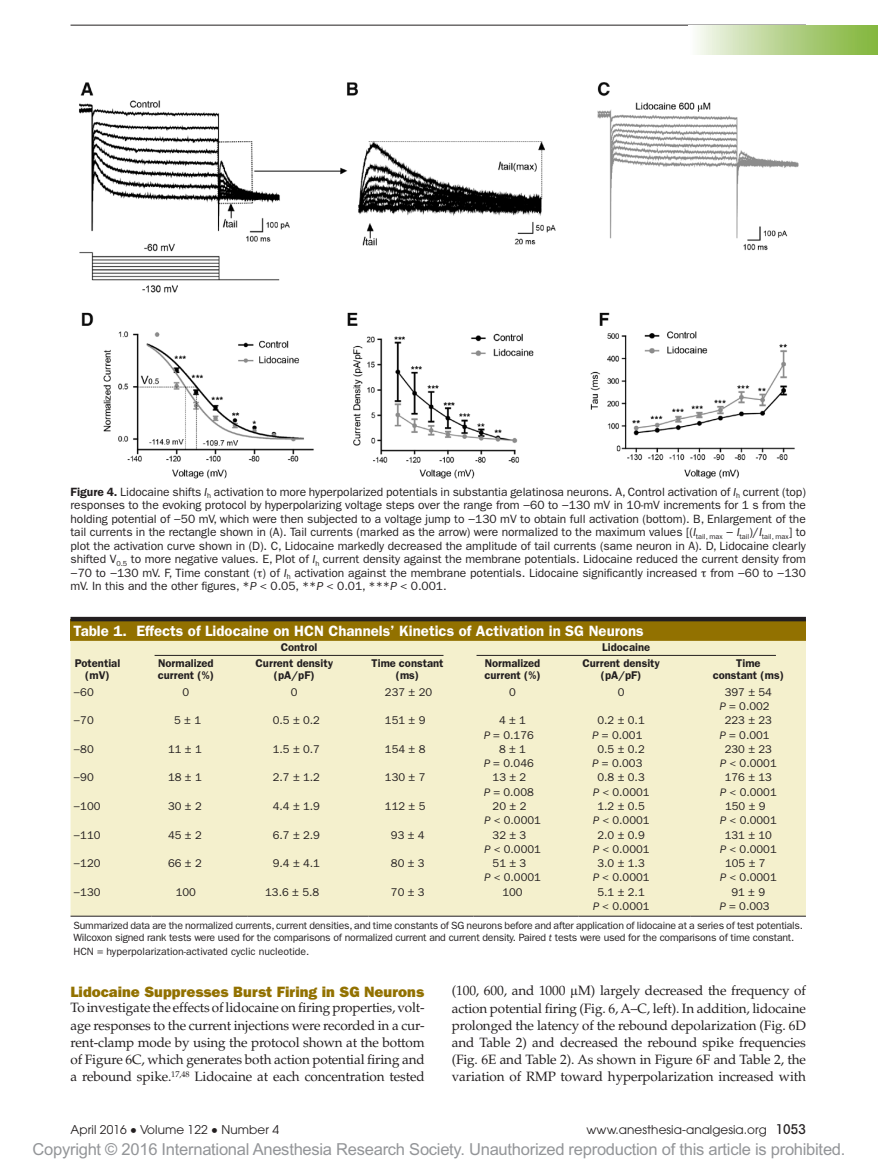
<style>
.page{position:relative;width:878px;height:1175px;background:#fff}
.page>*{position:absolute;margin:0;border:0;box-sizing:border-box;transform-origin:0 0}
.t1{font:16.5px "Arial MT Std";letter-spacing:-.015em;color:#939598}
.t2{font:600 15px "ITC Franklin Gothic Std";color:#fff}
.t3{font:15px "ITC Franklin Gothic Std Hvy";color:#927100}
.t4{font:13.5px/17.1px "Palatino LT Std";letter-spacing:-.01em;color:#231f20;text-align:justify}
.t5{font:12px/13.5px "ITC Franklin Gothic Std";letter-spacing:-.005em;color:#231f20;text-align:justify}
.t6{font:12px "Avant Garde";letter-spacing:.005em;color:#231f20}
.t7{font:11.25px/14.2px "ITC Franklin Gothic Std";color:#231f20;text-align:center}
.t8{font:600 11.25px/12.8px "ITC Franklin Gothic Std";color:#231f20;text-align:center}
.t9{font:10.5px/12px "ITC Franklin Gothic Std";letter-spacing:-.02em;color:#231f20}
.t10{font:10.5px "ITC Franklin Gothic Std";color:#231f20}
.s1{font-weight:600}
.s2{font-style:italic}
.s3{font-family:"Gandhari Unicode"}
.s4{font-family:"Gandhari Unicode";font-size:18.75px}
.s5{font-weight:500;font-stretch:condensed;font-size:13.5px}
</style>
<div class="page">
<hr style="left:70px;top:25px;width:736px;height:1px;background:#231f20">
<div style="left:688px;top:26px;width:190px;height:28px;background:linear-gradient(to right,#f7f9f4,#7eb234)"></div>
<img style="left:79px;top:82px;width:719px;height:396px">
<div style="left:70px;top:619px;width:736px;height:22px;background:#927100"></div>
<div style="left:70px;top:641px;width:736px;height:274px;background:#f4f0cd"></div>
<hr style="left:70px;top:915px;width:82px;height:1px;background:#231f20">
<hr style="left:152px;top:915px;width:95px;height:1px;background:#231f20">
<hr style="left:247px;top:915px;width:121px;height:1px;background:#231f20">
<hr style="left:368px;top:915px;width:105px;height:1px;background:#231f20">
<hr style="left:473px;top:915px;width:105px;height:1px;background:#231f20">
<hr style="left:578px;top:915px;width:112px;height:1px;background:#231f20">
<hr style="left:690px;top:915px;width:116px;height:1px;background:#231f20">
<hr style="left:70px;top:617px;width:736px;height:4px;background:#231f20">
<hr style="left:154px;top:655px;width:289px;height:1px;background:#231f20">
<hr style="left:476px;top:655px;width:300px;height:1px;background:#231f20">
<p class="t5" style="left:70px;top:485px;width:737px"><span class="s1">Figure 4.</span> Lidocaine shifts <span class="s2">I</span><sub>h</sub> activation to more hyperpolarized potentials in substantia gelatinosa neurons. A, Control activation of <span class="s2">I</span><sub>h</sub> current (top) responses to the evoking protocol by hyperpolarizing voltage steps over the range from −60 to −130 mV in 10-mV increments for 1 s from the holding potential of −50 mV, which were then subjected to a voltage jump to −130 mV to obtain full activation (bottom). B, Enlargement of the tail currents in the rectangle shown in (A). Tail currents (marked as the arrow) were normalized to the maximum values [(<span class="s2">I</span><sub>tail,</sub> <sub>max</sub> − <span class="s2">I</span><sub>tail</sub>)/<span class="s2">I</span><sub>tail,</sub> <sub>max</sub>] to plot the activation curve shown in (D). C, Lidocaine markedly decreased the amplitude of tail currents (same neuron in A). D, Lidocaine clearly shifted V<sub>0.5</sub> to more negative values. E, Plot of <span class="s2">I</span><sub>h</sub> current density against the membrane potentials. Lidocaine reduced the current density from −70 to −130 mV. F, Time constant (<span class="s3">τ</span>) of <span class="s2">I</span><sub>h</sub> activation against the membrane potentials. Lidocaine significantly increased <span class="s3">τ</span> from −60 to −130 mV. In this and the other figures, *<span class="s2">P</span> &lt; 0.05, **<span class="s2">P</span> &lt; 0.01, ***<span class="s2">P</span> &lt; 0.001.</p>
<p class="t2" style="left:74px;top:622px;width:571px">Table 1. Effects of Lidocaine on HCN Channels’ Kinetics of Activation in SG Neurons</p>
<p class="t8" style="left:75px;top:656px;width:47px">Potential (mV)</p>
<p class="t8" style="left:281px;top:641px;width:38px">Control</p>
<p class="t8" style="left:602px;top:641px;width:49px">Lidocaine</p>
<p class="t8" style="left:158px;top:656px;width:58px;text-align:left">Normalized current (%)</p>
<p class="t8" style="left:255px;top:656px;width:79px">Current density (pA/pF)</p>
<p class="t8" style="left:371px;top:656px;width:73px">Time constant (ms)</p>
<p class="t8" style="left:484px;top:656px;width:58px;text-align:left">Normalized current (%)</p>
<p class="t8" style="left:582px;top:656px;width:79px">Current density (pA/pF)</p>
<p class="t8" style="left:712px;top:656px;width:73px">Time constant (ms)</p>
<p class="t7" style="left:73px;top:685px;width:22px">−60</p>
<p class="t7" style="left:182px;top:685px;width:8px">0</p>
<p class="t7" style="left:291px;top:685px;width:8px">0</p>
<p class="t7" style="left:385px;top:685px;width:49px">237 ± 20</p>
<p class="t7" style="left:509px;top:685px;width:8px">0</p>
<p class="t7" style="left:617px;top:685px;width:8px">0</p>
<p class="t7" style="left:719px;top:685px;width:54px">397 ± 54<br><span class="s2">P</span> = 0.002</p>
<p class="t7" style="left:73px;top:713px;width:22px">−70</p>
<p class="t7" style="left:174px;top:713px;width:28px">5 ± 1</p>
<p class="t7" style="left:273px;top:713px;width:49px">0.5 ± 0.2</p>
<p class="t7" style="left:385px;top:713px;width:42px">151 ± 9</p>
<p class="t7" style="left:483px;top:713px;width:52px;text-align:left;text-indent:15px">4 ± 1<br><span class="s2">P</span> = 0.176</p>
<p class="t7" style="left:592px;top:713px;width:54px">0.2 ± 0.1<br><span class="s2">P</span> = 0.001</p>
<p class="t7" style="left:719px;top:713px;width:54px">223 ± 23<br><span class="s2">P</span> = 0.001</p>
<p class="t7" style="left:73px;top:742px;width:22px">−80</p>
<p class="t7" style="left:168px;top:742px;width:35px">11 ± 1</p>
<p class="t7" style="left:273px;top:742px;width:49px">1.5 ± 0.7</p>
<p class="t7" style="left:385px;top:742px;width:42px">154 ± 8</p>
<p class="t7" style="left:483px;top:742px;width:52px;text-align:left;text-indent:15px">8 ± 1<br><span class="s2">P</span> = 0.046</p>
<p class="t7" style="left:592px;top:742px;width:54px">0.5 ± 0.2<br><span class="s2">P</span> = 0.003</p>
<p class="t7" style="left:719px;top:742px;width:58px">230 ± 23<br><span class="s2">P</span> &lt; 0.0001</p>
<p class="t7" style="left:73px;top:770px;width:22px">−90</p>
<p class="t7" style="left:168px;top:770px;width:35px">18 ± 1</p>
<p class="t7" style="left:273px;top:770px;width:49px">2.7 ± 1.2</p>
<p class="t7" style="left:385px;top:770px;width:42px">130 ± 7</p>
<p class="t7" style="left:483px;top:770px;width:52px">13 ± 2<br><span class="s2">P</span> = 0.008</p>
<p class="t7" style="left:592px;top:770px;width:58px">0.8 ± 0.3<br><span class="s2">P</span> &lt; 0.0001</p>
<p class="t7" style="left:719px;top:770px;width:58px">176 ± 13<br><span class="s2">P</span> &lt; 0.0001</p>
<p class="t7" style="left:73px;top:799px;width:28px">−100</p>
<p class="t7" style="left:168px;top:799px;width:35px">30 ± 2</p>
<p class="t7" style="left:273px;top:799px;width:49px">4.4 ± 1.9</p>
<p class="t7" style="left:385px;top:799px;width:42px">112 ± 5</p>
<p class="t7" style="left:484px;top:799px;width:58px">20 ± 2<br><span class="s2">P</span> &lt; 0.0001</p>
<p class="t7" style="left:592px;top:799px;width:58px">1.2 ± 0.5<br><span class="s2">P</span> &lt; 0.0001</p>
<p class="t7" style="left:719px;top:799px;width:58px">150 ± 9<br><span class="s2">P</span> &lt; 0.0001</p>
<p class="t7" style="left:73px;top:827px;width:28px">−110</p>
<p class="t7" style="left:168px;top:827px;width:35px">45 ± 2</p>
<p class="t7" style="left:273px;top:827px;width:49px">6.7 ± 2.9</p>
<p class="t7" style="left:391px;top:827px;width:35px">93 ± 4</p>
<p class="t7" style="left:484px;top:827px;width:58px">32 ± 3<br><span class="s2">P</span> &lt; 0.0001</p>
<p class="t7" style="left:592px;top:827px;width:58px">2.0 ± 0.9<br><span class="s2">P</span> &lt; 0.0001</p>
<p class="t7" style="left:719px;top:827px;width:58px">131 ± 10<br><span class="s2">P</span> &lt; 0.0001</p>
<p class="t7" style="left:73px;top:856px;width:28px">−120</p>
<p class="t7" style="left:168px;top:856px;width:35px">66 ± 2</p>
<p class="t7" style="left:273px;top:856px;width:49px">9.4 ± 4.1</p>
<p class="t7" style="left:391px;top:856px;width:35px">80 ± 3</p>
<p class="t7" style="left:484px;top:856px;width:58px">51 ± 3<br><span class="s2">P</span> &lt; 0.0001</p>
<p class="t7" style="left:592px;top:856px;width:58px">3.0 ± 1.3<br><span class="s2">P</span> &lt; 0.0001</p>
<p class="t7" style="left:719px;top:856px;width:58px">105 ± 7<br><span class="s2">P</span> &lt; 0.0001</p>
<p class="t7" style="left:73px;top:884px;width:28px">−130</p>
<p class="t7" style="left:176px;top:884px;width:22px">100</p>
<p class="t7" style="left:265px;top:884px;width:55px">13.6 ± 5.8</p>
<p class="t7" style="left:391px;top:884px;width:35px">70 ± 3</p>
<p class="t7" style="left:502px;top:884px;width:22px">100</p>
<p class="t7" style="left:592px;top:884px;width:58px">5.1 ± 2.1<br><span class="s2">P</span> &lt; 0.0001</p>
<p class="t7" style="left:719px;top:884px;width:52px;text-align:left;text-indent:12px">91 ± 9<br><span class="s2">P</span> = 0.003</p>
<p class="t9" style="left:74px;top:920px;width:731px">Summarized data are the normalized currents, current densities, and time constants of SG neurons before and after application of lidocaine at a series of test potentials.<br>Wilcoxon signed rank tests were used for the comparisons of normalized current and current density. Paired <span class="s2">t</span> tests were used for the comparisons of time constant.</p>
<p class="t10" style="left:74px;top:945px;width:237px">HCN = hyperpolarization-activated cyclic nucleotide.</p>
<p class="t3" style="left:70px;top:982px;width:355px">Lidocaine Suppresses Burst Firing in SG Neurons</p>
<p class="t4" style="left:70px;top:999px;width:355px">To investigate the effects of lidocaine on firing properties, volt&shy;age responses to the current injections were recorded in a cur&shy;rent-clamp mode by using the protocol shown at the bottom of Figure 6C, which generates both action potential firing and a rebound spike.<sup>17,48</sup> Lidocaine at each concentration tested</p>
<p class="t4" style="left:451px;top:982px;width:356px">(100, 600, and 1000 <span class="s3">μ</span>M) largely decreased the frequency of action potential firing (Fig. 6, A–C, left). In addition, lidocaine prolonged the latency of the rebound depolarization (Fig. 6D and Table 2) and decreased the rebound spike frequencies (Fig. 6E and Table 2). As shown in Figure 6F and Table 2, the variation of RMP toward hyperpolarization increased with</p>
<p class="t6" style="left:70px;top:1123px;width:210px">April 2016 <span class="s4">•</span> Volume 122 <span class="s4">•</span> Number 4</p>
<p class="t6" style="left:586px;top:1123px;width:221px">www.anesthesia-analgesia.org <span class="s5">1053</span></p>
<h1 class="t1" style="left:33px;top:1140px;width:814px">Copyright © 2016 International Anesthesia Research Society. Unauthorized reproduction of this article is prohibited.</h1>
</div>
